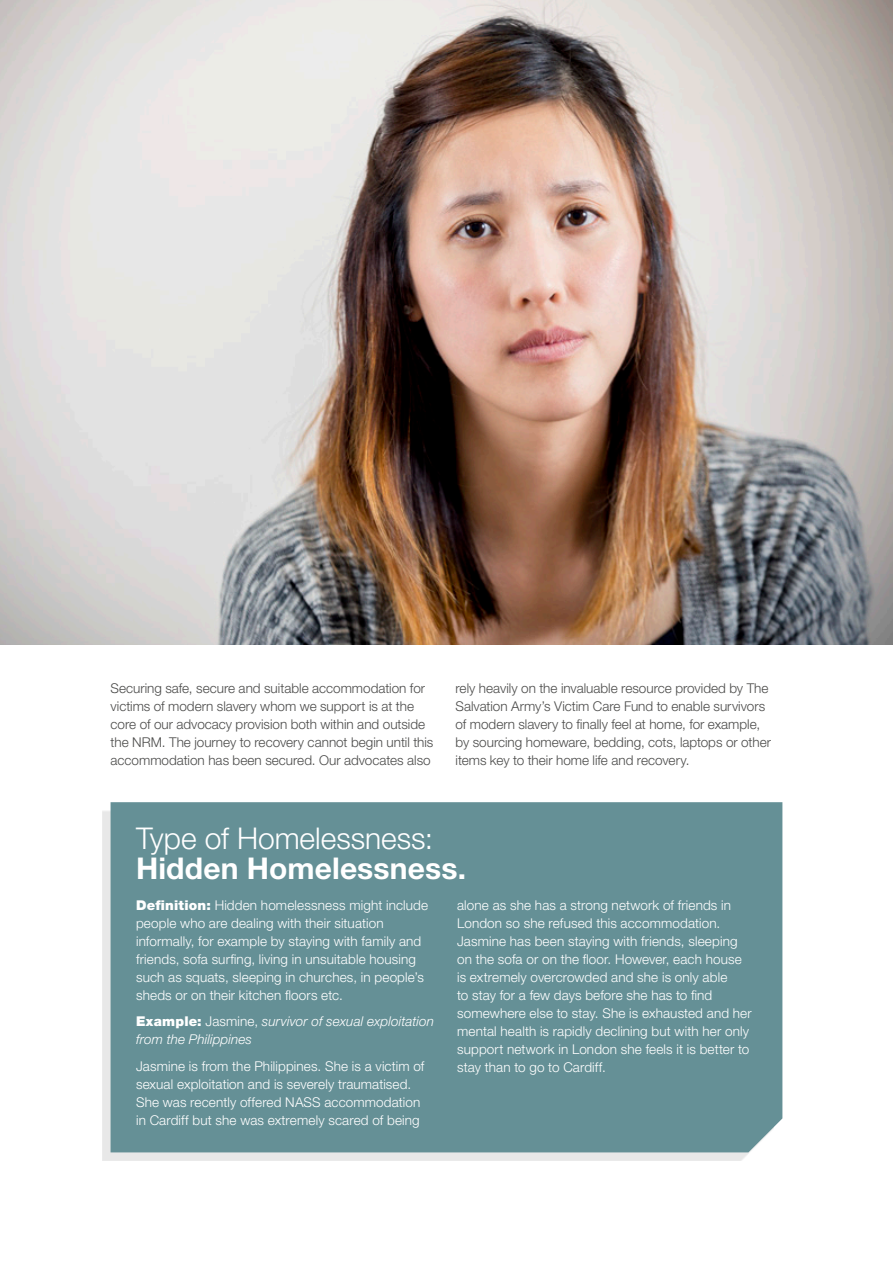
<style>
.page{position:relative;width:893px;height:1263px;background:#fff}
.page>*{position:absolute;margin:0;border:0;box-sizing:border-box;transform-origin:0 0}
.t1{font:300 30px "Helvetica Neue LT Std";color:#fff}
.t2{font:700 30px "Helvetica Neue LT Std";letter-spacing:.005em;color:#fff}
.t3{font:300 13.5px/18px "Helvetica Neue LT Std";letter-spacing:.01em;color:#fff}
.t4{font:300 13.5px/18px "Helvetica Neue LT Std";color:#4b4b4a}
.t5{font:italic 300 13.5px/18px "Helvetica Neue LT Std";letter-spacing:.01em;color:#fff}
.s1{font-weight:900}
.s2{font-weight:900;font-style:normal}
.s3{font-style:normal}
</style>
<div class="page">
<div style="left:102px;top:811px;width:672px;height:350px;background:#1d1d1b;opacity:.1"></div>
<div style="left:111px;top:802px;width:671px;height:350px;background:#659096"></div>
<img style="left:0;top:0;width:893px;height:644px">
<p class="t4" style="left:111px;top:679px;width:324px">Securing safe, secure and suitable accommodation for victims of modern slavery whom we support is at the core of our advocacy provision both within and outside the NRM. The journey to recovery cannot begin until this accommodation has been secured. Our advocates also</p>
<p class="t4" style="left:455px;top:678px;width:317px">rely heavily on the invaluable resource provided by The Salvation Army’s Victim Care Fund to enable survivors of modern slavery to finally feel at home, for example, by sourcing homeware, bedding, cots, laptops or other items key to their home life and recovery.</p>
<h1 class="t1" style="left:136px;top:820px;width:298px">Type of Homelessness:</h1>
<h1 class="t2" style="left:136px;top:850px;width:332px">Hidden Homelessness.</h1>
<p class="t3" style="left:136px;top:896px;width:294px"><span class="s1">Definition:</span> Hidden homelessness might include people who are dealing with their situation informally, for example by staying with family and friends, sofa surfing, living in unsuitable housing such as squats, sleeping in churches, in people’s sheds or on their kitchen floors etc.</p>
<p class="t5" style="left:136px;top:1012px;width:299px"><span class="s2">Example:</span> <span class="s3">Jasmine,</span> survivor of sexual exploitation from the Philippines</p>
<p class="t3" style="left:136px;top:1057px;width:290px">Jasmine is from the Philippines. She is a victim of sexual exploitation and is severely traumatised.<br>She was recently offered NASS accommodation in Cardiff but she was extremely scared of being</p>
<p class="t3" style="left:457px;top:896px;width:296px">alone as she has a strong network of friends in London so she refused this accommodation.<br>Jasmine has been staying with friends, sleeping on the sofa or on the floor. However, each house is extremely overcrowded and she is only able<br>to stay for a few days before she has to find somewhere else to stay. She is exhausted and her mental health is rapidly declining but with her only support network in London she feels it is better to stay than to go to Cardiff.</p>
</div>
